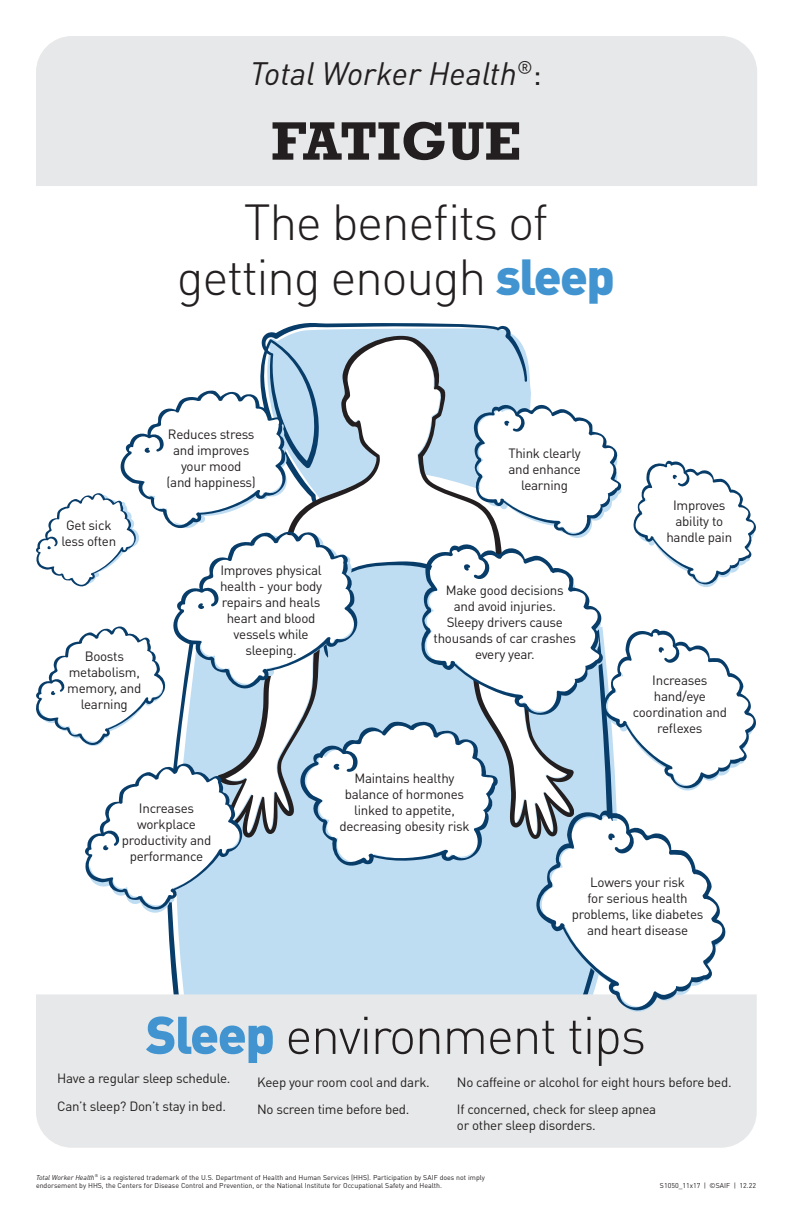
<style>
.page{position:relative;width:792px;height:1224px;background:#fff}
.page>*{position:absolute;margin:0;border:0;box-sizing:border-box;transform-origin:0 0}
.t1{font:700 55px "Rockwell";color:#231f20}
.t2{font:300 52.2px "DINOT";letter-spacing:-.03em;color:#231f20}
.t3{font:300 50px/55px "DINOT";letter-spacing:-.03em;color:#231f20;text-align:center}
.t4{font:italic 32px "DINOT";color:#231f20}
.List_Paragraph{font:13.3px/16px "DINOT";letter-spacing:-.02em;color:#231f20;text-align:center}
.Body_text{font:7px/8.4px "DINOT";color:#231f20}
.s1{font-style:normal}
.s2{font-weight:900;color:#4194d0}
.s3{font-style:italic}
</style>
<div class="page">
<div style="left:36px;top:36px;width:721px;height:150px;background:#e7e8e9"></div>
<svg style="left:282px;top:323px;width:228px;height:7px"></svg>
<svg style="left:260px;top:330px;width:271px;height:61px;fill:#beddf3"></svg>
<div style="left:36px;top:1014px;width:721px;height:134px;background:#e7e8e9"></div>
<svg style="left:36px;top:391px;width:721px;height:623px"></svg>
<p class="t4" style="left:250px;top:51px;width:294px">Total Worker Health<sup>®</sup><span class="s1">:</span></p>
<p class="t1" style="left:271px;top:108px;width:252px">FATIGUE</p>
<p class="t3" style="left:177px;top:192px;width:440px">The benefits of getting enough <span class="s2">sleep</span></p>
<p class="List_Paragraph" style="left:61px;top:516px;width:56px">Get sick less often</p>
<p class="List_Paragraph" style="left:67px;top:648px;width:76px">Boosts metabolism, memory, and learning</p>
<p class="List_Paragraph" style="left:167px;top:426px;width:91px">Reduces stress and improves your mood<br>(and happiness)</p>
<p class="List_Paragraph" style="left:220px;top:562px;width:104px">Improves physical health - your body repairs and heals heart and blood vessels while</p>
<p class="List_Paragraph" style="left:246px;top:642px;width:53px">sleeping.</p>
<p class="List_Paragraph" style="left:122px;top:799px;width:91px">Increases workplace productivity and performance</p>
<p class="List_Paragraph" style="left:508px;top:445px;width:74px">Think clearly</p>
<p class="List_Paragraph" style="left:508px;top:461px;width:74px">and enhance</p>
<p class="List_Paragraph" style="left:521px;top:477px;width:49px">learning</p>
<p class="List_Paragraph" style="left:434px;top:581px;width:144px">Make good decisions<br>and avoid injuries.<br>Sleepy drivers cause thousands of car crashes every year.</p>
<p class="List_Paragraph" style="left:339px;top:770px;width:132px">Maintains healthy balance of hormones linked to appetite, decreasing obesity risk</p>
<p class="List_Paragraph" style="left:673px;top:497px;width:54px">Improves</p>
<p class="List_Paragraph" style="left:675px;top:513px;width:49px">ability to</p>
<p class="List_Paragraph" style="left:666px;top:529px;width:67px">handle pain</p>
<p class="List_Paragraph" style="left:652px;top:672px;width:57px">Increases</p>
<p class="List_Paragraph" style="left:654px;top:688px;width:54px">hand/eye</p>
<p class="List_Paragraph" style="left:633px;top:704px;width:96px">coordination and reflexes</p>
<p class="List_Paragraph" style="left:572px;top:873px;width:133px">Lowers your risk<br>for serious health problems, like diabetes and heart disease</p>
<p class="t2" style="left:146px;top:1000px;width:502px"><span class="s2">Sleep</span> environment tips</p>
<p class="List_Paragraph" style="left:457px;top:1067px;width:276px;line-height:28px;text-align:left">No caffeine or alcohol for eight hours before bed.<br>If concerned, check for sleep apnea</p>
<p class="List_Paragraph" style="left:457px;top:1117px;width:140px">or other sleep disorders.</p>
<p class="List_Paragraph" style="left:57px;top:1070px;width:175px">Have a regular sleep schedule.</p>
<p class="List_Paragraph" style="left:57px;top:1098px;width:170px">Can’t sleep? Don’t stay in bed.</p>
<p class="List_Paragraph" style="left:257px;top:1067px;width:174px;line-height:28px;text-align:left">Keep your room cool and dark.<br>No screen time before bed.</p>
<p class="Body_text" style="left:36px;top:1173px;width:450px"><span class="s3">Total Worker Health</span><sup>®</sup> is a registered trademark of the U.S. Department of Health and Human Services (HHS). Participation by SAIF does not imply endorsement by HHS, the Centers for Disease Control and Prevention, or the National Institute for Occupational Safety and Health.</p>
<p class="Body_text" style="left:660px;top:1181px;width:98px">S1050_11x17 | ©SAIF | 12.22</p>
</div>
